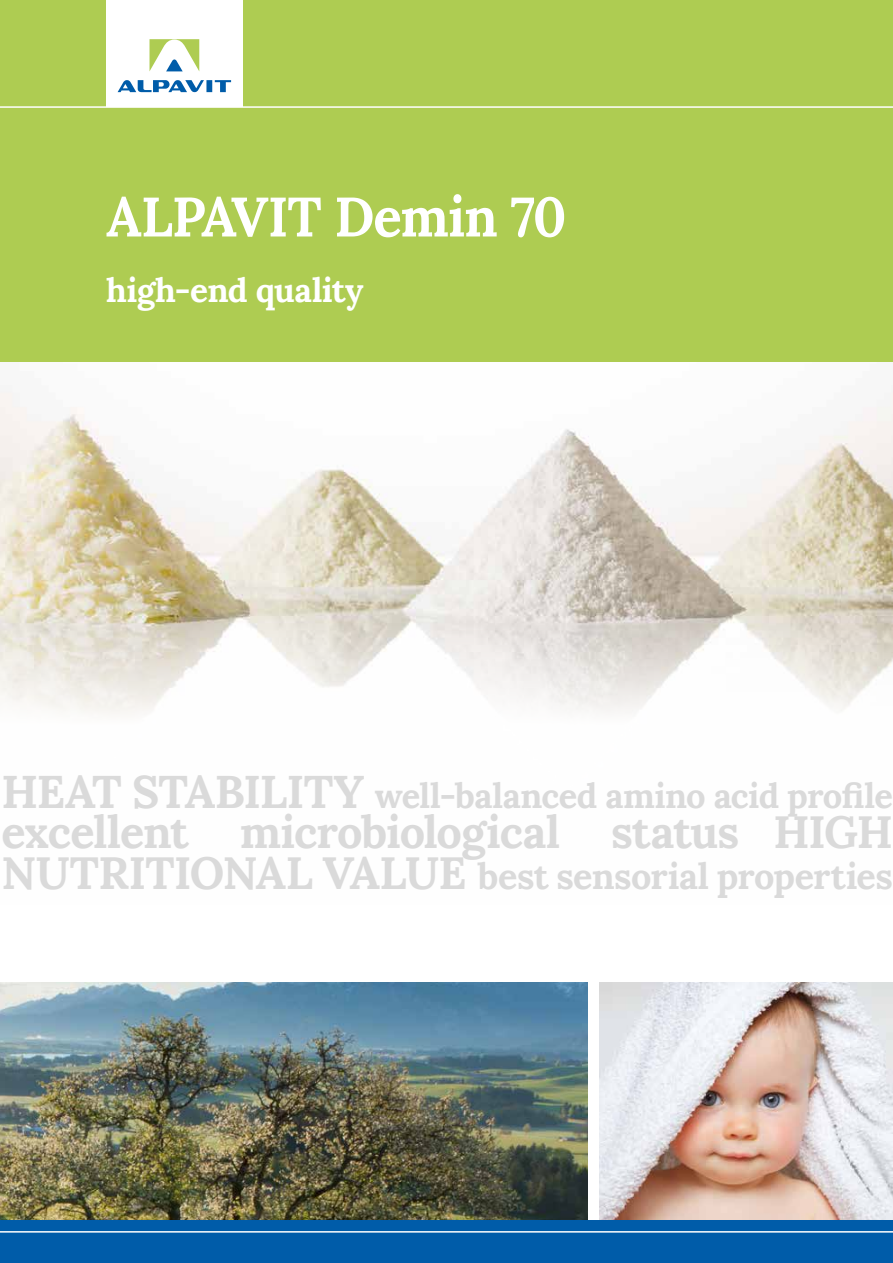
<style>
.page{position:relative;width:893px;height:1263px;background:#fff}
.page>*{position:absolute;margin:0;border:0;box-sizing:border-box;transform-origin:0 0}
.t1{font:700 55.5px "Lora";letter-spacing:-.02em;color:#fff;scale:.95 1}
.t2{font:700 45px "Lora";letter-spacing:-.025em;color:#dadada}
.t3{font:700 36px "Lora";letter-spacing:-.015em;color:#dadada}
.t4{font:700 34.5px "Lora";letter-spacing:-.015em;color:#dadada}
.t5{font:700 33.45px "Lora";letter-spacing:-.015em;color:#fff}
.s1{font-size:45.6px}
.s2{font-size:45px}
</style>
<div class="page">
<img style="left:0;top:361px;width:893px;height:353px">
<img style="left:600px;top:982px;width:293px;height:238px">
<img style="left:0;top:982px;width:588px;height:238px">
<div style="left:0;top:0;width:893px;height:361px;background:#aecc52"></div>
<hr style="left:0;top:106px;width:893px;height:2px;background:#fff">
<div style="left:106px;top:0;width:136px;height:107px;background:#fff"></div>
<svg style="left:118px;top:80px;width:113px;height:12px"></svg>
<svg style="left:150px;top:39px;width:49px;height:32px"></svg>
<div style="left:0;top:1220px;width:893px;height:43px;background:#005ca9"></div>
<hr style="left:0;top:1231px;width:893px;height:1px;background:#fff">
<h1 class="t1" style="left:106px;top:181px;width:486px">ALPAVIT Demin 70</h1>
<p class="t5" style="left:106px;top:269px;width:259px">high-end quality</p>
<p class="t4" style="left:1px;top:773px;width:893px"><span class="s1">HEAT STABILITY</span> well-balanced amino acid profile</p>
<h2 class="t2" style="left:1px;top:803px;width:893px">excellent microbiological status HIGH</h2>
<p class="t3" style="left:1px;top:853px;width:893px"><span class="s2">NUTRITIONAL VALUE</span> best sensorial properties</p>
</div>
